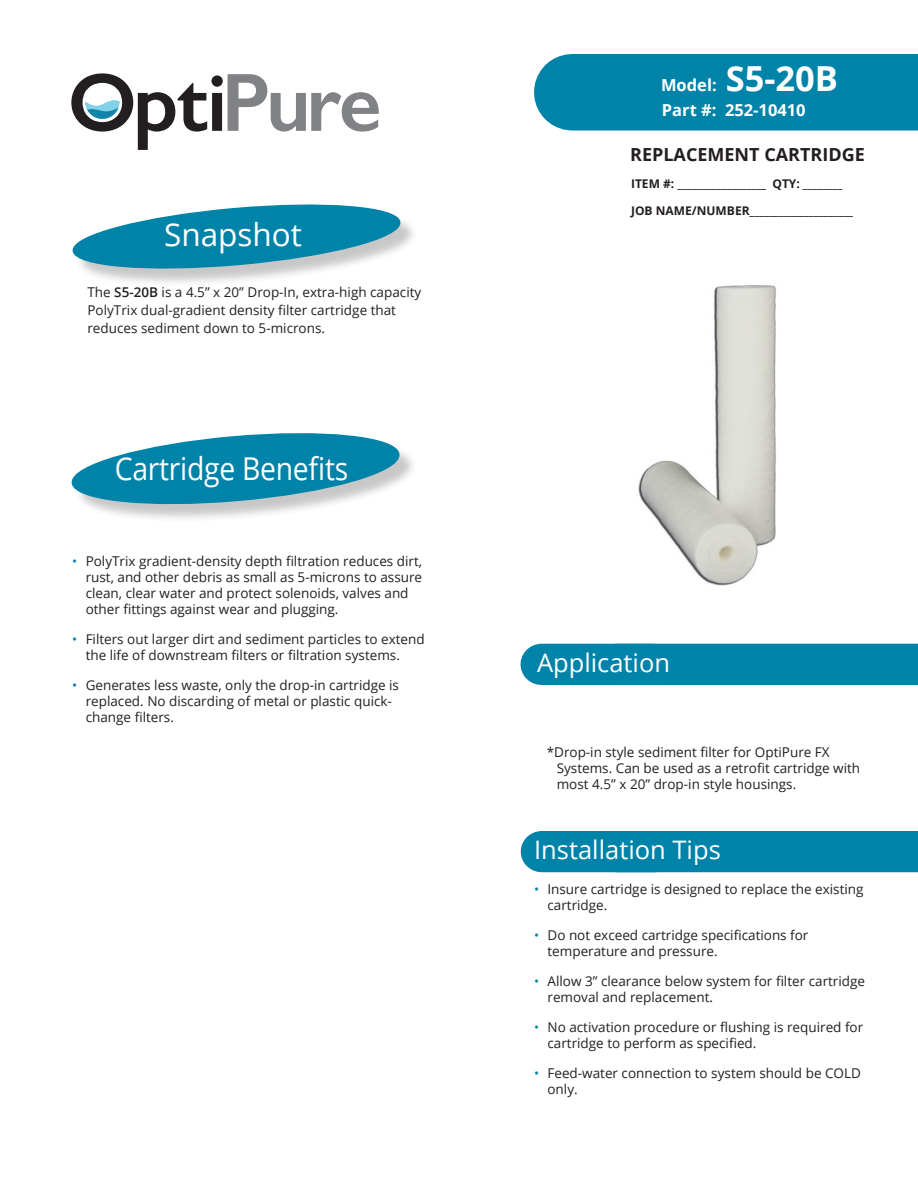
<style>
.page{position:relative;width:918px;height:1188px;background:#fff}
.page>*{position:absolute;margin:0;border:0;box-sizing:border-box;transform-origin:0 0}
.t1{font:31.5px "Open Sans";letter-spacing:-.01em;color:#fff;scale:.9 1}
.t2{font:31.5px "Open Sans";letter-spacing:-.01em;color:#fff}
.t3{font:25.5px "Open Sans";color:#fff}
.t4{font:700 18px "Open Sans";color:#231f20}
.t5{font:700 16.5px "Open Sans";color:#fff}
.t6{font:13.5px/16.2px "Open Sans";color:#231f20}
.t7{font:700 12px "Open Sans";color:#231f20}
.s1{font-weight:600}
.s2{color:#0083a9}
.s3{font-size:34.5px}
</style>
<div class="page">
<div style="left:572px;top:54px;width:346px;height:76px;background:#0083a9"></div>
<div style="left:542px;top:644px;width:112px;height:41px;background:#0083a9"></div>
<div style="left:636px;top:644px;width:282px;height:41px;background:#0083a9"></div>
<div style="left:76px;top:207px;width:343px;height:80px;background:#231f20;opacity:.25"></div>
<svg style="left:72px;top:204px;width:329px;height:68px"></svg>
<div style="left:74px;top:435px;width:344px;height:88px;background:#231f20;opacity:.25"></div>
<svg style="left:71px;top:433px;width:329px;height:75px"></svg>
<div style="left:542px;top:831px;width:112px;height:41px;background:#0083a9"></div>
<div style="left:636px;top:831px;width:282px;height:41px;background:#0083a9"></div>
<img style="left:638px;top:285px;width:138px;height:301px">
<svg style="left:71px;top:73px;width:308px;height:77px"></svg>
<p class="t2" style="left:164px;top:213px;width:139px">Snapshot</p>
<p class="t6" style="left:87px;top:283px;width:335px;line-height:18px">The <span class="s1">S5-20B</span> is a 4.5” x 20” Drop-In, extra-high capacity<br>PolyTrix dual-gradient density filter cartridge that reduces sediment down to 5-microns.</p>
<p class="t1" style="left:115px;top:447px;width:261px">Cartridge Benefits</p>
<p class="t6" style="left:86px;top:552px;width:338px;text-indent:-14px"><span class="s2">•</span> PolyTrix gradient-density depth filtration reduces dirt, rust, and other debris as small as 5-microns to assure clean, clear water and protect solenoids, valves and other fittings against wear and plugging.</p>
<p class="t6" style="left:86px;top:631px;width:340px;text-indent:-14px"><span class="s2">•</span> Filters out larger dirt and sediment particles to extend the life of downstream filters or filtration systems.</p>
<p class="t6" style="left:86px;top:677px;width:315px;text-indent:-14px"><span class="s2">•</span> Generates less waste, only the drop-in cartridge is replaced. No discarding of metal or plastic quick&shy;change filters.</p>
<p class="t5" style="left:661px;top:73px;width:179px">Model: <span class="s3">S5-20B</span></p>
<p class="t5" style="left:662px;top:99px;width:145px">Part #: 252-10410</p>
<p class="t4" style="left:630px;top:142px;width:236px">REPLACEMENT CARTRIDGE</p>
<p class="t7" style="left:631px;top:175px;width:213px">ITEM #: __________________ QTY: ________</p>
<p class="t7" style="left:631px;top:202px;width:224px">JOB NAME/NUMBER_____________________</p>
<p class="t3" style="left:537px;top:645px;width:135px">Application</p>
<p class="t6" style="left:557px;top:743px;width:305px;text-indent:-10px">*Drop-in style sediment filter for OptiPure FX<br>Systems. Can be used as a retrofit cartridge with most 4.5” x 20” drop-in style housings.</p>
<p class="t3" style="left:534px;top:833px;width:188px">Installation Tips</p>
<p class="t6" style="left:548px;top:881px;width:318px;text-indent:-14px"><span class="s2">•</span> Insure cartridge is designed to replace the existing cartridge.</p>
<p class="t6" style="left:548px;top:927px;width:262px;text-indent:-14px"><span class="s2">•</span> Do not exceed cartridge specifications for temperature and pressure.</p>
<p class="t6" style="left:548px;top:973px;width:319px;text-indent:-14px"><span class="s2">•</span> Allow 3” clearance below system for filter cartridge removal and replacement.</p>
<p class="t6" style="left:548px;top:1019px;width:317px;text-indent:-14px"><span class="s2">•</span> No activation procedure or flushing is required for cartridge to perform as specified.</p>
<p class="t6" style="left:548px;top:1065px;width:315px;text-indent:-14px"><span class="s2">•</span> Feed-water connection to system should be COLD only.</p>
</div>
